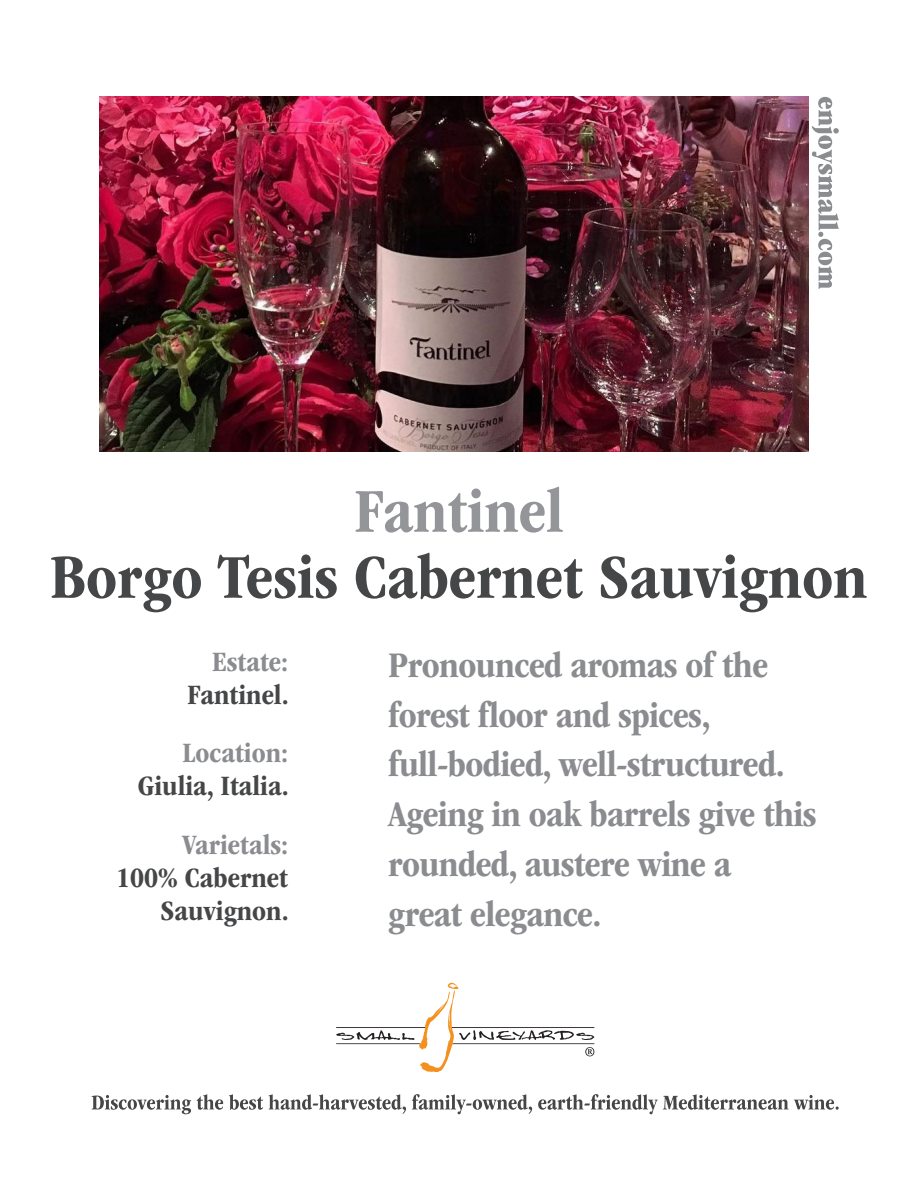
<style>
.page{position:relative;width:918px;height:1188px;background:#fff}
.page>*{position:absolute;margin:0;border:0;box-sizing:border-box;transform-origin:0 0}
.Paragraph_Style_1{font:700 condensed 64.5px "ITC Garamond Std";color:#454647}
.Paragraph_Style_1-2{font:700 condensed 64.5px "ITC Garamond Std";color:#939598}
.t1{font:700 condensed 37.35px/49.8px "ITC Garamond Std";letter-spacing:-.015em;color:#8a8c8f}
.t2{font:700 condensed 29.1px "ITC Garamond Std";color:#454647}
.t3{font:700 condensed 29.1px "ITC Garamond Std";color:#8a8c8f}
</style>
<div class="page">
<svg style="left:812px;top:97px;width:27px;height:192px"></svg>
<svg style="left:336px;top:983px;width:258px;height:89px"></svg>
<img style="left:100px;top:97px;width:709px;height:354px">
<svg style="left:92px;top:1094px;width:747px;height:20px"></svg>
<p class="Paragraph_Style_1-2" style="left:355px;top:475px;width:210px">Fantinel</p>
<p class="Paragraph_Style_1" style="left:50px;top:541px;width:819px">Borgo Tesis Cabernet Sauvignon</p>
<p class="t1" style="left:388px;top:640px;width:381px">Pronounced aromas of the forest floor and spices,</p>
<p class="t1" style="left:388px;top:740px;width:430px">full-bodied, well-structured.<br>Ageing in oak barrels give this rounded, austere wine a</p>
<p class="t1" style="left:388px;top:889px;width:215px">great elegance.</p>
<p class="t3" style="left:212px;top:645px;width:78px">Estate:</p>
<p class="t2" style="left:188px;top:679px;width:103px">Fantinel.</p>
<p class="t3" style="left:183px;top:737px;width:107px">Location:</p>
<p class="t2" style="left:138px;top:770px;width:153px">Giulia, Italia.</p>
<p class="t3" style="left:182px;top:828px;width:108px">Varietals:</p>
<p class="t2" style="left:116px;top:861px;width:173px">100% Cabernet</p>
<p class="t2" style="left:160px;top:894px;width:130px">Sauvignon.</p>
</div>
